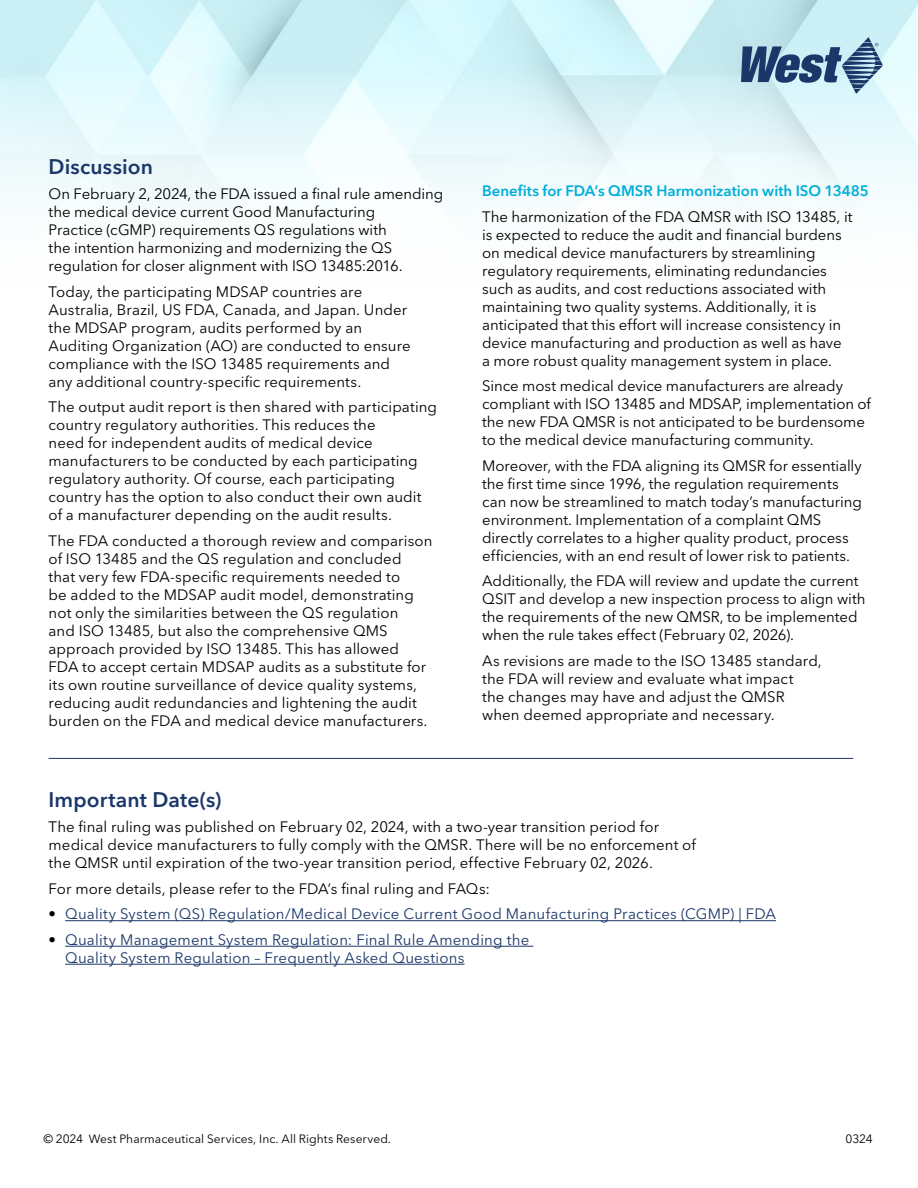
<style>
.page{position:relative;width:918px;height:1188px;background:#fff}
.page>*{position:absolute;margin:0;border:0;box-sizing:border-box;transform-origin:0 0}
.Reg_Body_Text{font:600 21px "Avenir Next LT Pro";letter-spacing:.005em;color:#1b3769}
.Reg_Body_Text-2{font:15px/18px "Avenir Next LT Pro";color:#000}
.t1{font:15px/18px "Avenir Next LT Pro";letter-spacing:.015em;color:#1b3769}
.Reg_Body_Text-3{font:600 15px "Avenir Next LT Pro";color:#00aed8}
.Multi_Column_Text{font:12px "Avenir Next LT Pro";letter-spacing:.005em;color:#000}
.s1{color:#000}
</style>
<div class="page">
<img style="left:0;top:0;width:918px;height:215px">
<svg style="left:741px;top:37px;width:142px;height:57px;background:#87a7be"></svg>
<hr style="left:65px;top:920px;width:711px;height:1px;background:#1b3769">
<hr style="left:65px;top:946px;width:468px;height:1px;background:#1b3769">
<hr style="left:65px;top:964px;width:400px;height:1px;background:#1b3769">
<hr style="left:49px;top:758px;width:804px;height:1px;background:#1b3769">
<p class="Reg_Body_Text" style="left:49px;top:154px;width:106px">Discussion</p>
<p class="Reg_Body_Text-2" style="left:49px;top:185px;width:396px">On February 2, 2024, the FDA issued a final rule amending the medical device current Good Manufacturing<br>Practice (cGMP) requirements QS regulations with<br>the intention harmonizing and modernizing the QS regulation for closer alignment with ISO 13485:2016.</p>
<p class="Reg_Body_Text-2" style="left:49px;top:283px;width:364px">Today, the participating MDSAP countries are Australia, Brazil, US FDA, Canada, and Japan. Under the MDSAP program, audits performed by an Auditing Organization (AO) are conducted to ensure compliance with the ISO 13485 requirements and any additional country-specific requirements.</p>
<p class="Reg_Body_Text-2" style="left:49px;top:398px;width:390px">The output audit report is then shared with participating country regulatory authorities. This reduces the<br>need for independent audits of medical device manufacturers to be conducted by each participating regulatory authority. Of course, each participating country has the option to also conduct their own audit of a manufacturer depending on the audit results.</p>
<p class="Reg_Body_Text-2" style="left:49px;top:532px;width:385px">The FDA conducted a thorough review and comparison of ISO 13485 and the QS regulation and concluded<br>that very few FDA-specific requirements needed to<br>be added to the MDSAP audit model, demonstrating not only the similarities between the QS regulation<br>and ISO 13485, but also the comprehensive QMS approach provided by ISO 13485. This has allowed FDA to accept certain MDSAP audits as a substitute for its own routine surveillance of device quality systems, reducing audit redundancies and lightening the audit burden on the FDA and medical device manufacturers.</p>
<p class="Reg_Body_Text-3" style="left:482px;top:182px;width:388px">Benefits for FDA’s QMSR Harmonization with ISO 13485</p>
<p class="Reg_Body_Text-2" style="left:482px;top:208px;width:372px">The harmonization of the FDA QMSR with ISO 13485, it is expected to reduce the audit and financial burdens on medical device manufacturers by streamlining regulatory requirements, eliminating redundancies such as audits, and cost reductions associated with maintaining two quality systems. Additionally, it is anticipated that this effort will increase consistency in device manufacturing and production as well as have a more robust quality management system in place.</p>
<p class="Reg_Body_Text-2" style="left:482px;top:377px;width:390px">Since most medical device manufacturers are already compliant with ISO 13485 and MDSAP, implementation of the new FDA QMSR is not anticipated to be burdensome to the medical device manufacturing community.</p>
<p class="Reg_Body_Text-2" style="left:482px;top:457px;width:381px">Moreover, with the FDA aligning its QMSR for essentially the first time since 1996, the regulation requirements can now be streamlined to match today’s manufacturing environment. Implementation of a complaint QMS directly correlates to a higher quality product, process efficiencies, with an end result of lower risk to patients.</p>
<p class="Reg_Body_Text-2" style="left:482px;top:572px;width:385px">Additionally, the FDA will review and update the current QSIT and develop a new inspection process to align with the requirements of the new QMSR, to be implemented when the rule takes effect (February 02, 2026).</p>
<p class="Reg_Body_Text-2" style="left:482px;top:652px;width:341px">As revisions are made to the ISO 13485 standard, the FDA will review and evaluate what impact<br>the changes may have and adjust the QMSR when deemed appropriate and necessary.</p>
<p class="Reg_Body_Text" style="left:49px;top:787px;width:174px">Important Date(s)</p>
<p class="Reg_Body_Text-2" style="left:49px;top:818px;width:649px">The final ruling was published on February 02, 2024, with a two-year transition period for medical device manufacturers to fully comply with the QMSR. There will be no enforcement of the QMSR until expiration of the two-year transition period, effective February 02, 2026.</p>
<p class="Reg_Body_Text-2" style="left:49px;top:880px;width:443px">For more details, please refer to the FDA’s final ruling and FAQs:</p>
<p class="t1" style="left:49px;top:905px;width:729px"><span class="s1">•</span> Quality System (QS) Regulation/Medical Device Current Good Manufacturing Practices (CGMP) | FDA</p>
<p class="t1" style="left:65px;top:931px;width:466px;text-indent:-16px"><span class="s1">•</span> Quality Management System Regulation: Final Rule Amending the<br>Quality System Regulation – Frequently Asked Questions</p>
<p class="Multi_Column_Text" style="left:44px;top:1132px;width:349px">© 2024 West Pharmaceutical Services, Inc. All Rights Reserved.</p>
<p class="Multi_Column_Text" style="left:845px;top:1132px;width:29px">0324</p>
</div>
